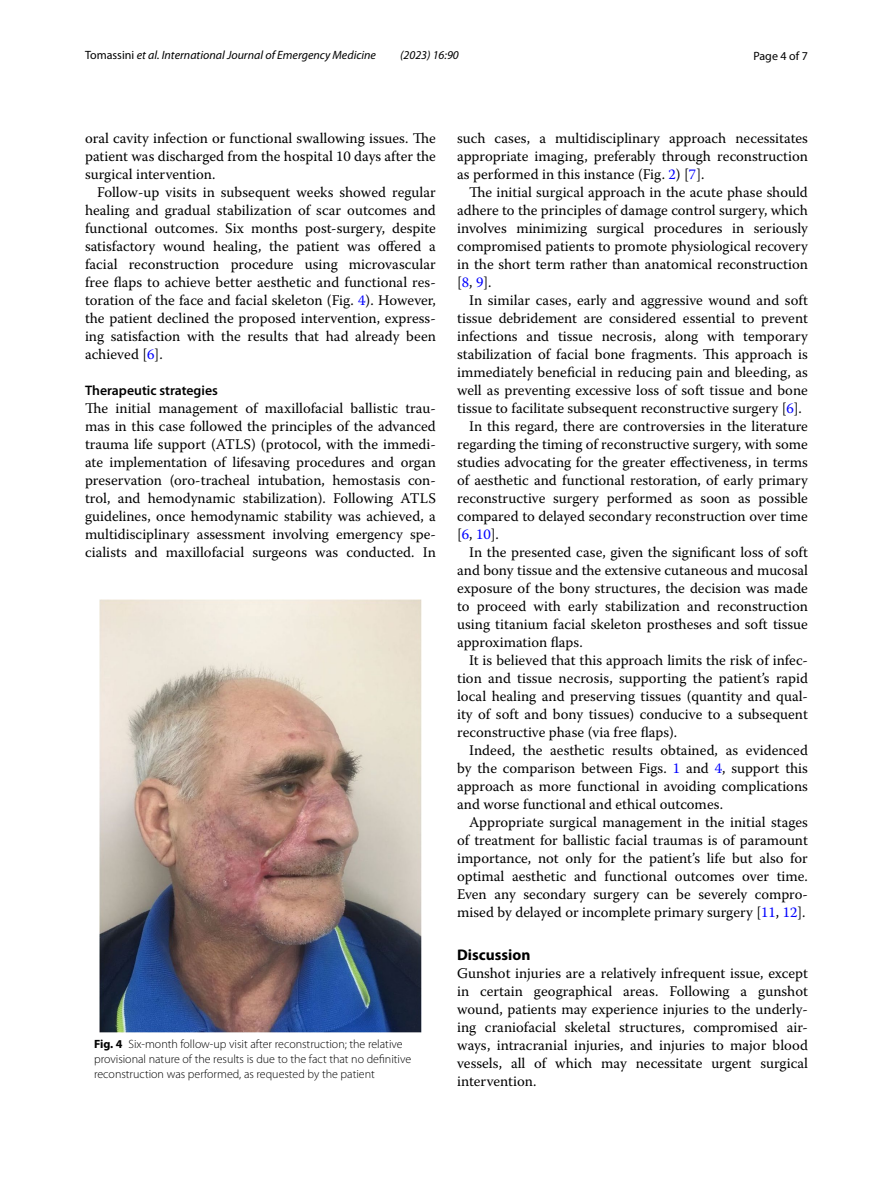
<style>
.page{position:relative;width:893px;height:1187px;background:#fff}
.page>*{position:absolute;margin:0;border:0;box-sizing:border-box;transform-origin:0 0}
.t1{font:700 15.45px "Myriad Pro";color:#000}
.t2{font:14.7px/18px "Warnock Pro";color:#000;text-align:justify}
.t3{font:600 13.8px "Myriad Pro";color:#000}
.t4{font:300 12px/15px "Myriad Pro";color:#000}
.t5{font:italic 12px "Myriad Pro";color:#000}
.t6{font:12px "Myriad Pro";color:#000}
.s1{font-style:normal}
.s2{color:#00f}
.s3{font-weight:700}
</style>
<div class="page">
<img style="left:100px;top:600px;width:321px;height:432px">
<p class="t5" style="left:85px;top:48px;width:293px"><span class="s1">Tomassini</span> et al. International Journal of Emergency Medicine</p>
<p class="t5" style="left:400px;top:48px;width:60px">(2023) 16:90</p>
<p class="t6" style="left:753px;top:48px;width:56px">Page 4 of 7</p>
<p class="t2" style="left:85px;top:128px;width:352px">oral cavity infection or functional swallowing issues. The patient was discharged from the hospital 10 days after the surgical intervention.</p>
<p class="t2" style="left:85px;top:182px;width:352px;text-indent:12px">Follow-up visits in subsequent weeks showed regular healing and gradual stabilization of scar outcomes and functional outcomes. Six months post-surgery, despite satisfactory wound healing, the patient was offered a facial reconstruction procedure using microvascular free flaps to achieve better aesthetic and functional res&shy;toration of the face and facial skeleton (Fig. <span class="s2">4</span>). However, the patient declined the proposed intervention, express&shy;ing satisfaction with the results that had already been achieved [<span class="s2">6</span>].</p>
<p class="t3" style="left:85px;top:381px;width:134px">Therapeutic strategies</p>
<p class="t2" style="left:85px;top:398px;width:352px">The initial management of maxillofacial ballistic trau&shy;mas in this case followed the principles of the advanced trauma life support (ATLS) (protocol, with the immedi&shy;ate implementation of lifesaving procedures and organ preservation (oro-tracheal intubation, hemostasis con&shy;trol, and hemodynamic stabilization). Following ATLS guidelines, once hemodynamic stability was achieved, a multidisciplinary assessment involving emergency spe&shy;cialists and maxillofacial surgeons was conducted. In</p>
<p class="t4" style="left:94px;top:1036px;width:319px"><span class="s3">Fig. 4</span> Six-month follow-up visit after reconstruction; the relative provisional nature of the results is due to the fact that no definitive reconstruction was performed, as requested by the patient</p>
<p class="t2" style="left:457px;top:128px;width:352px">such cases, a multidisciplinary approach necessitates appropriate imaging, preferably through reconstruction as performed in this instance (Fig. <span class="s2">2</span>) [<span class="s2">7</span>].</p>
<p class="t2" style="left:457px;top:182px;width:352px;text-indent:12px">The initial surgical approach in the acute phase should adhere to the principles of damage control surgery, which involves minimizing surgical procedures in seriously compromised patients to promote physiological recovery in the short term rather than anatomical reconstruction [<span class="s2">8</span>, <span class="s2">9</span>].</p>
<p class="t2" style="left:469px;top:290px;width:340px">In similar cases, early and aggressive wound and soft</p>
<p class="t2" style="left:457px;top:308px;width:352px">tissue debridement are considered essential to prevent</p>
<p class="t2" style="left:457px;top:326px;width:352px">infections and tissue necrosis, along with temporary</p>
<p class="t2" style="left:457px;top:344px;width:352px">stabilization of facial bone fragments. This approach is</p>
<p class="t2" style="left:457px;top:362px;width:352px">immediately beneficial in reducing pain and bleeding, as</p>
<p class="t2" style="left:457px;top:380px;width:352px">well as preventing excessive loss of soft tissue and bone</p>
<p class="t2" style="left:457px;top:398px;width:346px">tissue to facilitate subsequent reconstructive surgery [<span class="s2">6</span>].</p>
<p class="t2" style="left:469px;top:416px;width:340px">In this regard, there are controversies in the literature</p>
<p class="t2" style="left:457px;top:434px;width:352px">regarding the timing of reconstructive surgery, with some</p>
<p class="t2" style="left:457px;top:452px;width:352px">studies advocating for the greater effectiveness, in terms</p>
<p class="t2" style="left:457px;top:470px;width:352px">of aesthetic and functional restoration, of early primary</p>
<p class="t2" style="left:457px;top:488px;width:352px">reconstructive surgery performed as soon as possible</p>
<p class="t2" style="left:457px;top:506px;width:352px">compared to delayed secondary reconstruction over time</p>
<p class="t2" style="left:457px;top:524px;width:43px">[<span class="s2">6</span>, <span class="s2">10</span>].</p>
<p class="t2" style="left:469px;top:542px;width:340px">In the presented case, given the significant loss of soft</p>
<p class="t2" style="left:457px;top:560px;width:352px">and bony tissue and the extensive cutaneous and mucosal</p>
<p class="t2" style="left:457px;top:578px;width:352px">exposure of the bony structures, the decision was made</p>
<p class="t2" style="left:457px;top:596px;width:352px">to proceed with early stabilization and reconstruction</p>
<p class="t2" style="left:457px;top:614px;width:352px">using titanium facial skeleton prostheses and soft tissue</p>
<p class="t2" style="left:457px;top:632px;width:127px">approximation flaps.</p>
<p class="t2" style="left:469px;top:650px;width:340px">It is believed that this approach limits the risk of infec-</p>
<p class="t2" style="left:457px;top:668px;width:352px">tion and tissue necrosis, supporting the patient’s rapid</p>
<p class="t2" style="left:457px;top:686px;width:352px">local healing and preserving tissues (quantity and qual-</p>
<p class="t2" style="left:457px;top:704px;width:352px">ity of soft and bony tissues) conducive to a subsequent</p>
<p class="t2" style="left:457px;top:722px;width:222px">reconstructive phase (via free flaps).</p>
<p class="t2" style="left:469px;top:740px;width:340px">Indeed, the aesthetic results obtained, as evidenced</p>
<p class="t2" style="left:457px;top:758px;width:352px">by the comparison between Figs. <span class="s2">1</span> and <span class="s2">4</span>, support this</p>
<p class="t2" style="left:457px;top:776px;width:352px">approach as more functional in avoiding complications</p>
<p class="t2" style="left:457px;top:794px;width:268px">and worse functional and ethical outcomes.</p>
<p class="t2" style="left:469px;top:812px;width:340px">Appropriate surgical management in the initial stages</p>
<p class="t2" style="left:457px;top:830px;width:352px">of treatment for ballistic facial traumas is of paramount</p>
<p class="t2" style="left:457px;top:848px;width:352px">importance, not only for the patient’s life but also for</p>
<p class="t2" style="left:457px;top:866px;width:352px">optimal aesthetic and functional outcomes over time.</p>
<p class="t2" style="left:457px;top:884px;width:352px">Even any secondary surgery can be severely compro-</p>
<p class="t2" style="left:457px;top:902px;width:350px">mised by delayed or incomplete primary surgery [<span class="s2">11</span>, <span class="s2">12</span>].</p>
<p class="t1" style="left:457px;top:944px;width:75px">Discussion</p>
<p class="t2" style="left:457px;top:964px;width:352px">Gunshot injuries are a relatively infrequent issue, except in certain geographical areas. Following a gunshot wound, patients may experience injuries to the underly&shy;ing craniofacial skeletal structures, compromised air&shy;ways, intracranial injuries, and injuries to major blood vessels, all of which may necessitate urgent surgical intervention.</p>
</div>
